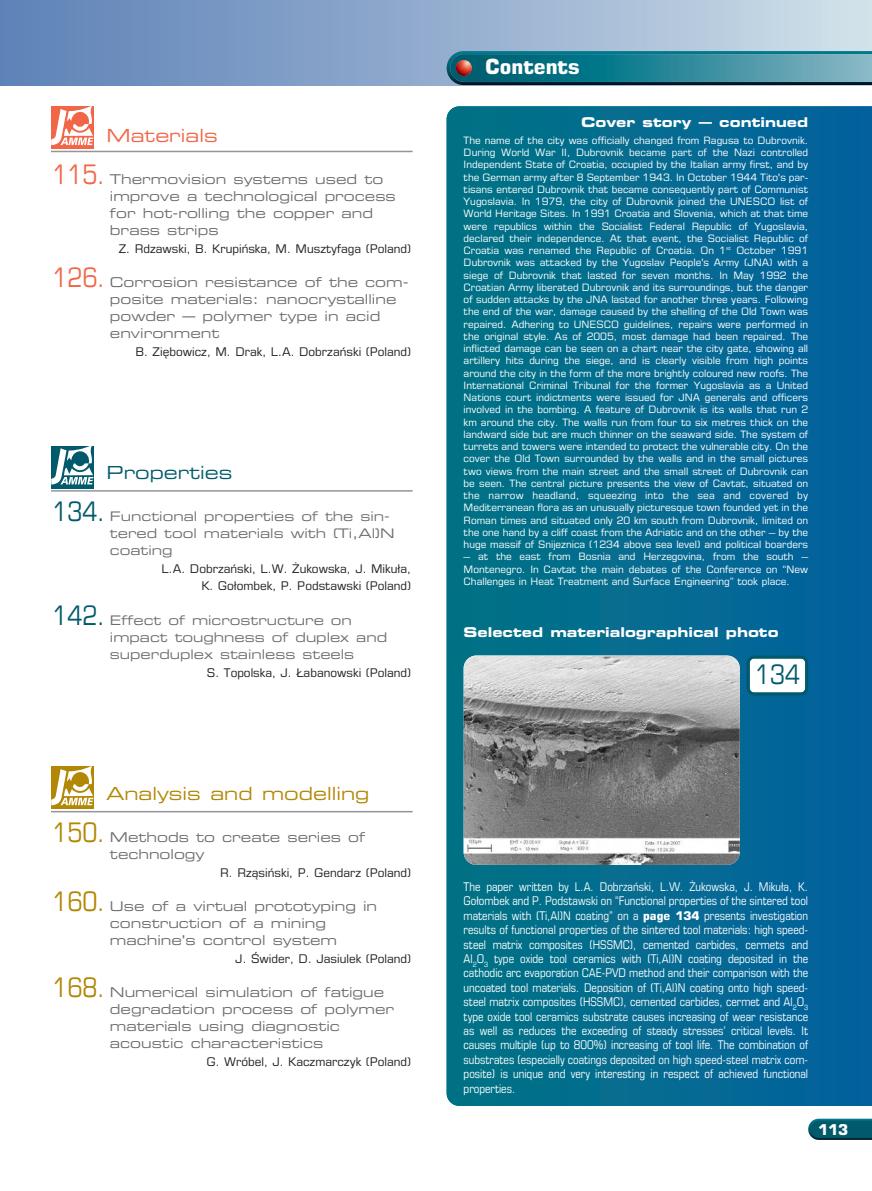
<style>
.page{position:relative;width:872px;height:1191px;background:#fff}
.page>*{position:absolute;margin:0;border:0;box-sizing:border-box;transform-origin:0 0}
.t1{font:condensed 27px "Eurostile LT Pro";color:#005a6b}
.t2{font:700 21px "Eurostile LT Pro";color:#fff}
.t3{font:18px "Eurostile LT Pro Ex 2";color:#b28705}
.t4{font:18px "Eurostile LT Pro Ex 2";color:#005a6b}
.t5{font:18px "Eurostile LT Pro Ex 2";color:#f26648}
.t6{font:700 15px "Eurostile LT Pro";color:#fff}
.t7{font:13.5px/17px "Eurostile LT Pro Ex 2";color:#6c6d70}
.t8{font:13.5px "Eurostile LT Pro Bold Ex 2";color:#fff}
.t9{font:13.2px/17px "Eurostile LT Pro Ex 2";color:#6c6d70}
.t10{font:condensed 12px/14.4px "Eurostile LT Pro";color:#fff;text-align:justify}
.t11{font:12px/17.7px "Eurostile LT Pro";color:#231f20;text-align:right}
.t12{font:10.2px/12.3px "Eurostile LT Pro";color:#fff;text-align:justify}
.s1{font-family:"Eurostile LT Pro";font-stretch:condensed;font-size:27px;color:#f26648}
.s2{font-family:"Eurostile LT Pro";font-stretch:condensed;font-size:27px;color:#005a6b}
.s3{font-family:"Eurostile LT Pro";font-stretch:condensed;font-size:27px;color:#b28705}
.s4{font-weight:700;font-stretch:normal}
</style>
<div class="page">
<svg style="left:446px;top:106px;width:426px;height:1000px;background:#036a91"></svg>
<img style="left:808px;top:1118px;width:64px;height:22px">
<svg style="left:810px;top:1120px;width:62px;height:18px"></svg>
<hr style="left:0;top:84px;width:872px;height:2px;background:#bcbdc0">
<div style="left:0;top:0;width:872px;height:85px;background:linear-gradient(to right,#5b7fb6,#cfdee8)"></div>
<img style="left:446px;top:51px;width:426px;height:34px">
<svg style="left:450px;top:54px;width:422px;height:28px;background:#308798"></svg>
<img style="left:456px;top:60px;width:16px;height:16px;border-radius:50%">
<div style="left:51px;top:106px;width:43px;height:43px;background:#f26648"></div>
<svg style="left:51px;top:106px;width:42px;height:39px"></svg>
<hr style="left:51px;top:151px;width:361px;height:1px;background:#939598">
<svg style="left:51px;top:446px;width:43px;height:42px"></svg>
<svg style="left:51px;top:446px;width:42px;height:38px"></svg>
<hr style="left:51px;top:490px;width:361px;height:1px;background:#939598">
<img style="left:463px;top:655px;width:276px;height:210px;border-radius:13px">
<svg style="left:746px;top:655px;width:62px;height:40px"></svg>
<div style="left:51px;top:766px;width:43px;height:43px;background:linear-gradient(to right,#b28705,#b28705)"></div>
<svg style="left:51px;top:766px;width:42px;height:39px"></svg>
<hr style="left:51px;top:811px;width:361px;height:1px;background:#939598">
<h3 class="t5" style="left:107px;top:129px;width:113px">Materials</h3>
<h3 class="t7" style="left:110px;top:172px;width:287px;text-indent:-57px"><span class="s1">115.</span> Thermovision systems used to improve a technological process for hot-rolling the copper and brass strips</h3>
<p class="t11" style="left:119px;top:241px;width:294px">Z. Rdzawski, B. Krupińska, M. Musztyfaga (Poland)</p>
<h3 class="t7" style="left:110px;top:275px;width:300px;text-indent:-57px"><span class="s1">126.</span> Corrosion resistance of the com&shy;posite materials: nanocrystalline powder – polymer type in acid environment</h3>
<p class="t11" style="left:135px;top:343px;width:277px">B. Ziębowicz, M. Drak, L.A. Dobrzański (Poland)</p>
<h3 class="t4" style="left:107px;top:466px;width:127px">Properties</h3>
<p class="t9" style="left:110px;top:509px;width:286px;text-indent:-57px"><span class="s2">134.</span> Functional properties of the sin&shy;tered tool materials with (Ti,Al)N coating</p>
<p class="t11" style="left:162px;top:561px;width:251px">L.A. Dobrzański, L.W. Żukowska, J. Mikuła,<br>K. Gołombek, P. Podstawski (Poland)</p>
<p class="t9" style="left:110px;top:613px;width:279px;text-indent:-57px"><span class="s2">142.</span> Effect of microstructure on impact toughness of duplex and superduplex stainless steels</p>
<p class="t11" style="left:207px;top:664px;width:206px">S. Topolska, J. Łabanowski (Poland)</p>
<h3 class="t3" style="left:107px;top:787px;width:264px">Analysis and modelling</h3>
<h3 class="t7" style="left:110px;top:830px;width:257px;text-indent:-57px"><span class="s3">150.</span> Methods to create series of technology</h3>
<p class="t11" style="left:220px;top:865px;width:192px">R. Rząsiński, P. Gendarz (Poland)</p>
<h3 class="t7" style="left:110px;top:898px;width:269px;text-indent:-57px"><span class="s3">160.</span> Use of a virtual prototyping in construction of a mining machine’s control system</h3>
<p class="t11" style="left:235px;top:950px;width:177px">J. Świder, D. Jasiulek (Poland)</p>
<h3 class="t7" style="left:110px;top:985px;width:286px;text-indent:-57px"><span class="s3">168.</span> Numerical simulation of fatigue degradation process of polymer materials using diagnostic acoustic characteristics</h3>
<p class="t11" style="left:206px;top:1053px;width:206px">G. Wróbel, J. Kaczmarczyk (Poland)</p>
<h2 class="t2" style="left:485px;top:59px;width:96px">Contents</h2>
<h3 class="t8" style="left:581px;top:117px;width:228px">Cover story – continued</h3>
<p class="t12" style="left:463px;top:135px;width:346px">The name of the city was officially changed from Ragusa to Dubrovnik.<br>During World War II, Dubrovnik became part of the Nazi controlled Independent State of Croatia, occupied by the Italian army first, and by the German army after 8 September 1943. In October 1944 Tito's par&shy;tisans entered Dubrovnik that became consequently part of Communist Yugoslavia. In 1979, the city of Dubrovnik joined the UNESCO list of World Heritage Sites. In 1991 Croatia and Slovenia, which at that time were republics within the Socialist Federal Republic of Yugoslavia, declared their independence. At that event, the Socialist Republic of Croatia was renamed the Republic of Croatia. On 1<sup>st</sup> October 1991<br>Dubrovnik was attacked by the Yugoslav People's Army (JNA) with a siege of Dubrovnik that lasted for seven months. In May 1992 the Croatian Army liberated Dubrovnik and its surroundings, but the danger of sudden attacks by the JNA lasted for another three years. Following the end of the war, damage caused by the shelling of the Old Town was repaired. Adhering to UNESCO guidelines, repairs were performed in the original style. As of 2005, most damage had been repaired. The inflicted damage can be seen on a chart near the city gate, showing all artillery hits during the siege, and is clearly visible from high points around the city in the form of the more brightly coloured new roofs. The International Criminal Tribunal for the former Yugoslavia as a United Nations court indictments were issued for JNA generals and officers involved in the bombing. A feature of Dubrovnik is its walls that run 2 km around the city. The walls run from four to six metres thick on the landward side but are much thinner on the seaward side. The system of turrets and towers were intended to protect the vulnerable city. On the cover the Old Town surrounded by the walls and in the small pictures two views from the main street and the small street of Dubrovnik can be seen. The central picture presents the view of Cavtat, situated on the narrow headland, squeezing into the sea and covered by Mediterranean flora as an unusually picturesque town founded yet in the Roman times and situated only 20 km south from Dubrovnik, limited on the one hand by a cliff coast from the Adriatic and on the other – by the huge massif of Snijeznica (1234 above sea level) and political boarders</p>
<p class="t12" style="left:463px;top:551px;width:346px">– at the east from Bosnia and Herzegovina, from the south – Montenegro. In Cavtat the main debates of the Conference on “New Challenges in Heat Treatment and Surface Engineering” took place.</p>
<h3 class="t8" style="left:463px;top:627px;width:316px">Selected materialographical photo</h3>
<h1 class="t1" style="left:755px;top:665px;width:47px">134</h1>
<p class="t10" style="left:463px;top:880px;width:346px">The paper written by L.A. Dobrzański, L.W. Żukowska, J. Mikuła, K.<br>Gołombek and P. Podstawski on “Functional properties of the sintered tool materials with (Ti,Al)N coating” on a <span class="s4">page 134</span> presents investigation results of functional properties of the sintered tool materials: high speed&shy;steel matrix composites (HSSMC), cemented carbides, cermets and Al<sub>2</sub>O<sub>3</sub> type oxide tool ceramics with (Ti,Al)N coating deposited in the cathodic arc evaporation CAE-PVD method and their comparison with the uncoated tool materials. Deposition of (Ti,Al)N coating onto high speed&shy;steel matrix composites (HSSMC), cemented carbides, cermet and Al<sub>2</sub>O<sub>3 </sub>type oxide tool ceramics substrate causes increasing of wear resistance as well as reduces the exceeding of steady stresses’ critical levels. It causes multiple (up to 800%) increasing of tool life. The combination of substrates (especially coatings deposited on high speed-steel matrix com&shy;posite) is unique and very interesting in respect of achieved functional properties.</p>
<h3 class="t6" style="left:818px;top:1124px;width:32px">113</h3>
</div>
